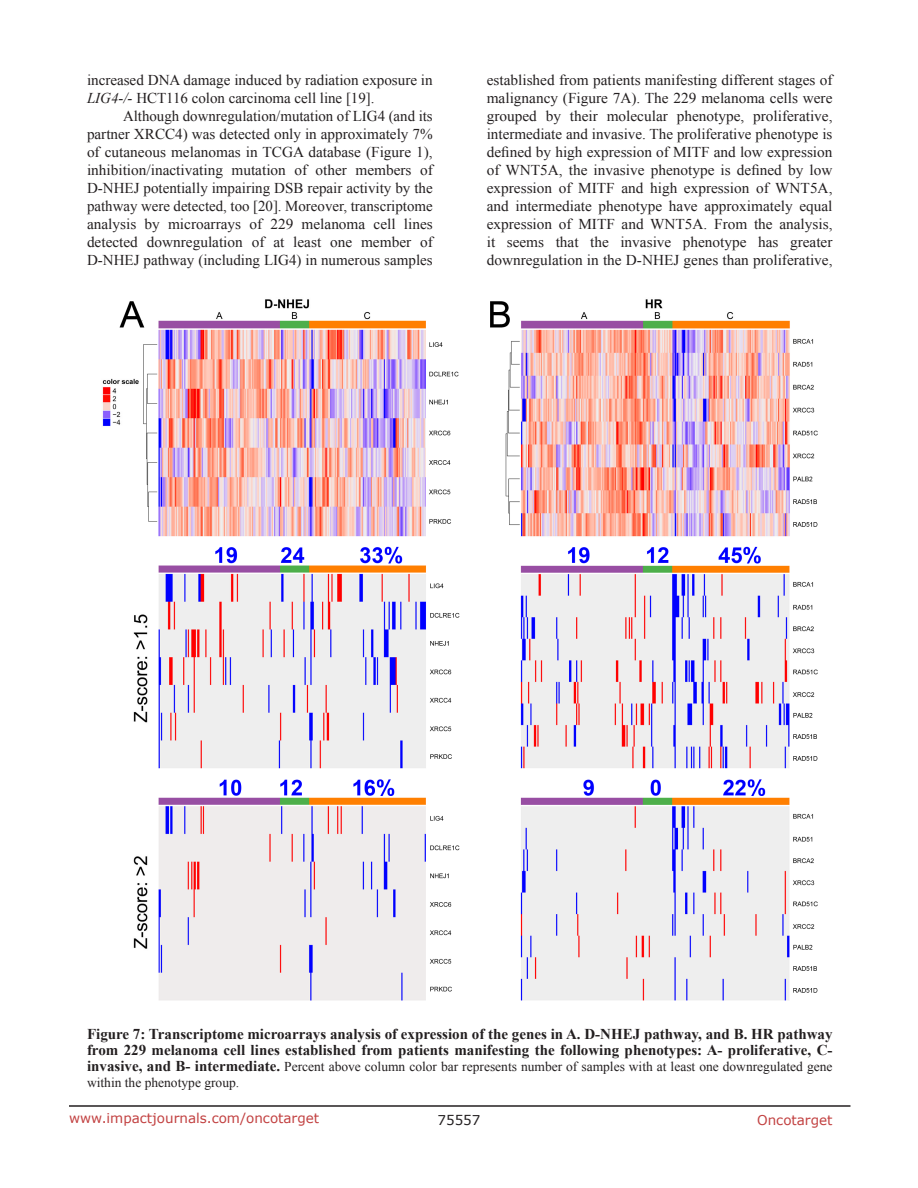
<style>
.page{position:relative;width:918px;height:1188px;background:#fff}
.page>*{position:absolute;margin:0;border:0;box-sizing:border-box;transform-origin:0 0}
.BodyText{font:15px/18px "Times New Roman";color:#231f20;text-align:justify}
.figuretext{font:700 15px/16.2px "Times New Roman";color:#231f20}
.figuretext-2{font:13.5px/16.2px "Times New Roman";color:#231f20}
.t1{font:13.5px "Verdana";color:#c24141}
.t2{font:13.5px "Verdana";color:#231f20}
.s1{font-style:italic}
.s2{font-weight:700;font-size:15px}
</style>
<div class="page">
<hr style="left:69px;top:1105px;width:781px;height:2px;background:#231f20">
<img style="left:102px;top:299px;width:716px;height:702px">
<p class="BodyText" style="left:87px;top:71px;width:347px">increased DNA damage induced by radiation exposure in<br><span class="s1">LIG4-/-</span> HCT116 colon carcinoma cell line [19].</p>
<p class="BodyText" style="left:87px;top:107px;width:347px;text-indent:36px">Although downregulation/mutation of LIG4 (and its partner XRCC4) was detected only in approximately 7% of cutaneous melanomas in TCGA database (Figure 1), inhibition/inactivating mutation of other members of D-NHEJ potentially impairing DSB repair activity by the pathway were detected, too [20]. Moreover, transcriptome analysis by microarrays of 229 melanoma cell lines detected downregulation of at least one member of D-NHEJ pathway (including LIG4) in numerous samples</p>
<p class="BodyText" style="left:487px;top:71px;width:347px">established from patients manifesting different stages of malignancy (Figure 7A). The 229 melanoma cells were grouped by their molecular phenotype, proliferative, intermediate and invasive. The proliferative phenotype is defined by high expression of MITF and low expression of WNT5A, the invasive phenotype is defined by low expression of MITF and high expression of WNT5A, and intermediate phenotype have approximately equal expression of MITF and WNT5A. From the analysis, it seems that the invasive phenotype has greater downregulation in the D-NHEJ genes than proliferative,</p>
<p class="figuretext" style="left:87px;top:1025px;width:747px">Figure 7: Transcriptome microarrays analysis of expression of the genes in A. D-NHEJ pathway, and B. HR pathway from 229 melanoma cell lines established from patients manifesting the following phenotypes: A- proliferative, C-</p>
<p class="figuretext-2" style="left:87px;top:1058px;width:747px"><span class="s2">invasive, and B- intermediate.</span> Percent above column color bar represents number of samples with at least one downregulated gene within the phenotype group.</p>
<p class="t1" style="left:69px;top:1109px;width:252px">www.impactjournals.com/oncotarget</p>
<p class="t2" style="left:438px;top:1111px;width:44px">75557</p>
<p class="t1" style="left:757px;top:1111px;width:77px">Oncotarget</p>
</div>
